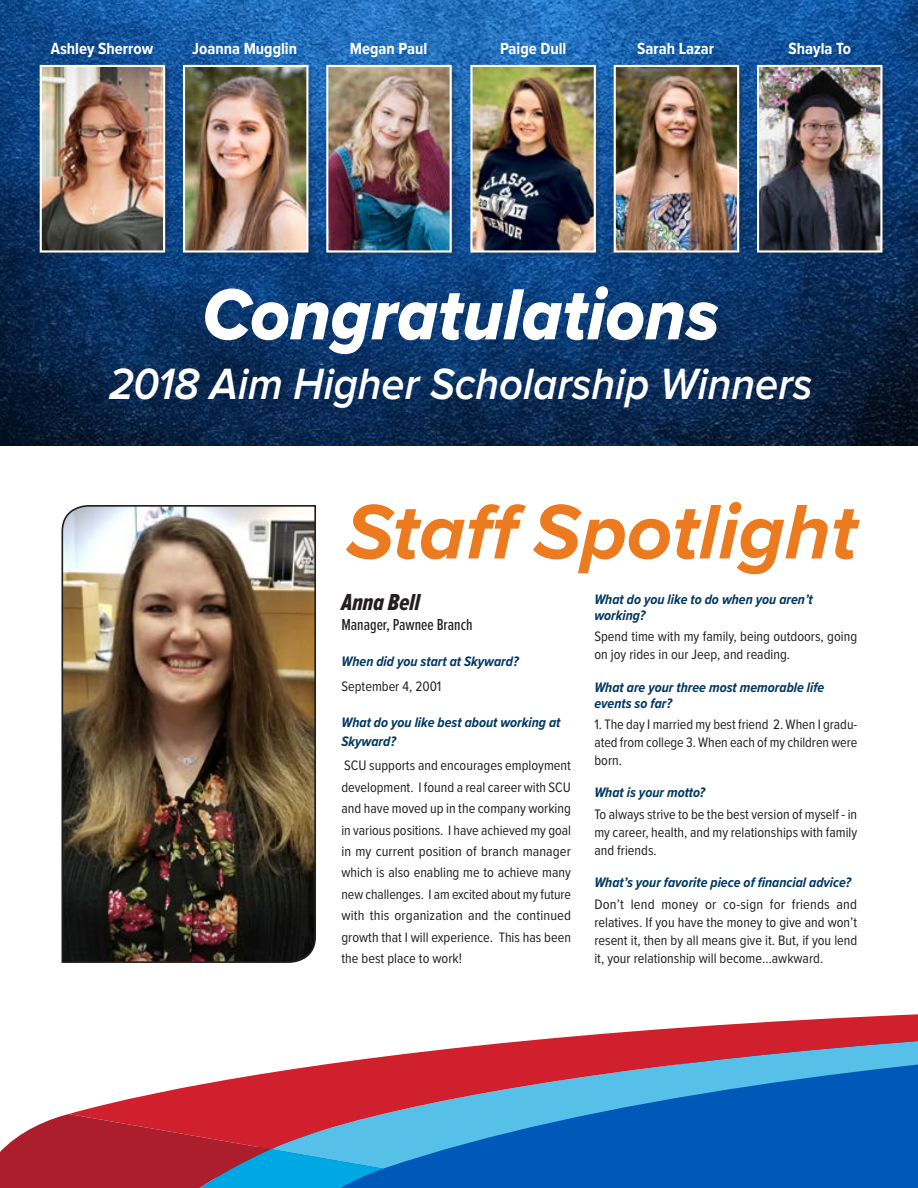
<style>
.page{position:relative;width:918px;height:1188px;background:#fff}
.page>*{position:absolute;margin:0;border:0;box-sizing:border-box;transform-origin:0 0}
.Staff_Spotlight_Answ{font:italic 700 80.1px "Proxima Nova";letter-spacing:-.005em;color:#ec7a1f}
.t1{font:75px "Proxima Nova Extrabld It";color:#fff;scale:.92 1}
.t2{font:italic 600 45.45px "Proxima Nova";color:#fff;scale:.92 1}
.Staff_Spotlight_Answ-2{font:24px "Proxima Nova Ex Cn Extrabld It";color:#231f20}
.t3{font:700 16.65px "Proxima Nova Cond";color:#fff}
.Staff_Spotlight_Answ-3{font:500 16.5px "Proxima Nova Ex Cn";color:#231f20}
.Staff_Spotlight_Answ-4{font:14.25px/21.5px "Proxima Nova Cond";color:#231f20;text-align:justify}
.Staff_Spotlight_Ques{font:italic 700 14.25px/15.8px "Proxima Nova Cond";color:#003864}
</style>
<div class="page">
<img style="left:61px;top:505px;width:255px;height:458px">
<img style="left:0;top:0;width:918px;height:446px">
<div style="left:327px;top:66px;width:130px;height:192px;background:#231f20;opacity:.25"></div>
<img style="left:329px;top:68px;width:120px;height:182px">
<div style="left:326px;top:65px;width:126px;height:188px;border:2px solid #fff"></div>
<div style="left:184px;top:66px;width:130px;height:192px;background:#231f20;opacity:.25"></div>
<img style="left:186px;top:68px;width:119px;height:182px">
<div style="left:183px;top:65px;width:125px;height:188px;border:2px solid #fff"></div>
<div style="left:41px;top:66px;width:129px;height:192px;background:#231f20;opacity:.25"></div>
<img style="left:43px;top:68px;width:119px;height:182px">
<div style="left:40px;top:65px;width:125px;height:188px;border:2px solid #fff"></div>
<div style="left:758px;top:66px;width:130px;height:192px;background:#231f20;opacity:.25"></div>
<img style="left:760px;top:68px;width:119px;height:182px">
<div style="left:757px;top:65px;width:125px;height:188px;border:2px solid #fff"></div>
<div style="left:615px;top:66px;width:129px;height:192px;background:#231f20;opacity:.25"></div>
<img style="left:617px;top:68px;width:119px;height:182px">
<div style="left:614px;top:65px;width:125px;height:188px;border:2px solid #fff"></div>
<div style="left:471px;top:66px;width:130px;height:192px;background:#231f20;opacity:.25"></div>
<img style="left:473px;top:68px;width:120px;height:182px">
<div style="left:470px;top:65px;width:126px;height:188px;border:2px solid #fff"></div>
<svg style="left:87px;top:1014px;width:831px;height:170px"></svg>
<svg style="left:0;top:1109px;width:383px;height:79px;background:#944e66"></svg>
<p class="t3" style="left:51px;top:36px;width:104px">Ashley Sherrow</p>
<p class="t3" style="left:192px;top:36px;width:106px">Joanna Mugglin</p>
<p class="t3" style="left:350px;top:36px;width:79px">Megan Paul</p>
<p class="t3" style="left:500px;top:36px;width:68px">Paige Dull</p>
<p class="t3" style="left:637px;top:36px;width:79px">Sarah Lazar</p>
<p class="t3" style="left:789px;top:36px;width:64px">Shayla To</p>
<p class="t1" style="left:203px;top:269px;width:563px">Congratulations</p>
<p class="t2" style="left:109px;top:359px;width:766px">2018 Aim Higher Scholarship Winners</p>
<p class="Staff_Spotlight_Answ" style="left:346px;top:472px;width:513px">Staff Spotlight</p>
<p class="Staff_Spotlight_Ques" style="left:594px;top:591px;width:220px">What do you like to do when you aren’t working?</p>
<p class="Staff_Spotlight_Answ-4" style="left:594px;top:628px;width:264px;line-height:18px">Spend time with my family, being outdoors, going on joy rides in our Jeep, and reading.</p>
<p class="Staff_Spotlight_Ques" style="left:594px;top:679px;width:231px">What are your three most memorable life events so far?</p>
<p class="Staff_Spotlight_Answ-4" style="left:594px;top:715px;width:264px;line-height:18px">1. The day I married my best friend 2. When I gradu&shy;ated from college 3. When each of my children were born.</p>
<p class="Staff_Spotlight_Ques" style="left:594px;top:785px;width:112px">What is your motto?</p>
<p class="Staff_Spotlight_Answ-4" style="left:594px;top:805px;width:264px;line-height:18px">To always strive to be the best version of myself - in my career, health, and my relationships with family and friends.</p>
<p class="Staff_Spotlight_Ques" style="left:594px;top:875px;width:258px">What’s your favorite piece of financial advice?</p>
<p class="Staff_Spotlight_Answ-4" style="left:594px;top:895px;width:264px;line-height:18px">Don’t lend money or co-sign for friends and relatives. If you have the money to give and won’t resent it, then by all means give it. But, if you lend it, your relationship will become…awkward.</p>
<p class="Staff_Spotlight_Answ-2" style="left:341px;top:589px;width:80px">Anna Bell</p>
<p class="Staff_Spotlight_Answ-3" style="left:341px;top:613px;width:133px">Manager, Pawnee Branch</p>
<p class="Staff_Spotlight_Ques" style="left:341px;top:653px;width:179px">When did you start at Skyward?</p>
<p class="Staff_Spotlight_Answ-4" style="left:341px;top:675px;width:101px">September 4, 2001</p>
<p class="Staff_Spotlight_Ques" style="left:341px;top:712px;width:221px;line-height:19.2px">What do you like best about working at<br>Skyward?</p>
<p class="Staff_Spotlight_Answ-4" style="left:341px;top:755px;width:231px">SCU supports and encourages employment development. I found a real career with SCU and have moved up in the company working in various positions. I have achieved my goal in my current position of branch manager which is also enabling me to achieve many new challenges. I am excited about my future with this organization and the continued growth that I will experience. This has been the best place to work!</p>
</div>
